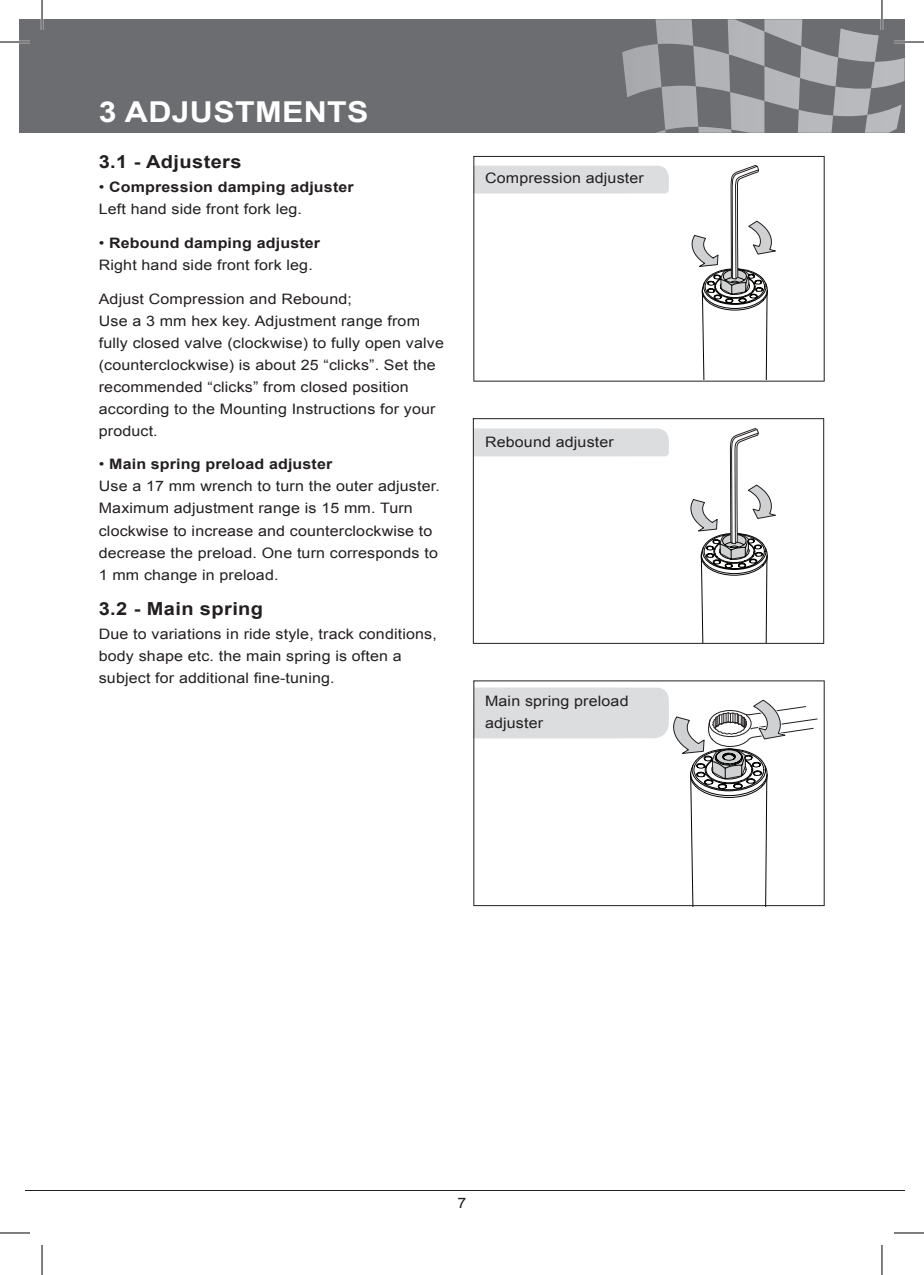
<style>
.page{position:relative;width:924px;height:1275px;background:#fff}
.page>*{position:absolute;margin:0;border:0;box-sizing:border-box;transform-origin:0 0}
.t1{font:700 28.8px "Arial";letter-spacing:.01em;color:#fff;scale:1.11 1}
.t2{font:700 18px "Arial";letter-spacing:.02em;color:#231f20;scale:1.11 1}
.t3{font:14.4px/22px "Arial";letter-spacing:.01em;color:#231f20;scale:1.11 1}
.s1{font-weight:700}
</style>
<div class="page">
<div style="left:19px;top:19px;width:885px;height:114px;background:#6c6d70"></div>
<svg style="left:622px;top:19px;width:282px;height:114px"></svg>
<hr style="left:25px;top:1190px;width:879px;height:1px;background:#231f20">
<svg style="left:473px;top:156px;width:351px;height:226px"></svg>
<svg style="left:472px;top:418px;width:351px;height:226px"></svg>
<svg style="left:689px;top:428px;width:87px;height:214px"></svg>
<svg style="left:473px;top:680px;width:351px;height:226px"></svg>
<hr style="left:0;top:41px;width:30px;height:2px;background:#fff">
<hr style="left:893px;top:41px;width:30px;height:2px;background:#fff">
<hr style="left:41px;top:0;width:2px;height:30px;background:#fff">
<hr style="left:880px;top:0;width:2px;height:30px;background:#fff">
<hr style="left:0;top:42px;width:30px;height:1px;background:#000">
<hr style="left:893px;top:42px;width:30px;height:1px;background:#000">
<hr style="left:0;top:1232px;width:30px;height:1px;background:#000">
<hr style="left:893px;top:1232px;width:30px;height:1px;background:#000">
<hr style="left:42px;top:0;width:1px;height:30px;background:#000">
<hr style="left:42px;top:1245px;width:1px;height:30px;background:#000">
<hr style="left:881px;top:0;width:1px;height:30px;background:#000">
<hr style="left:881px;top:1245px;width:1px;height:30px;background:#000">
<h1 class="t1" style="left:99px;top:93px;width:244px">3 ADJUSTMENTS</h1>
<p class="t2" style="left:99px;top:150px;width:130px">3.1 - Adjusters</p>
<p class="t3" style="left:99px;top:176px;width:231px">• <span class="s1">Compression damping adjuster<br></span>Left hand side front fork leg.</p>
<p class="t3" style="left:99px;top:232px;width:201px">• <span class="s1">Rebound damping adjuster<br></span>Right hand side front fork leg.</p>
<p class="t3" style="left:99px;top:288px;width:312px">Adjust Compression and Rebound;<br>Use a 3 mm hex key. Adjustment range from fully closed valve (clockwise) to fully open valve (counterclockwise) is about 25 “clicks”. Set the recommended “clicks” from closed position according to the Mounting Instructions for your product.</p>
<p class="t3" style="left:99px;top:453px;width:308px">• <span class="s1">Main spring preload adjuster<br></span>Use a 17 mm wrench to turn the outer adjuster.<br>Maximum adjustment range is 15 mm. Turn clockwise to increase and counterclockwise to decrease the preload. One turn corresponds to 1 mm change in preload.</p>
<p class="t2" style="left:99px;top:596px;width:149px">3.2 - Main spring</p>
<p class="t3" style="left:99px;top:623px;width:306px">Due to variations in ride style, track conditions, body shape etc. the main spring is often a subject for additional fine-tuning.</p>
<p class="t3" style="left:485px;top:168px;width:144px">Compression adjuster</p>
<p class="t3" style="left:485px;top:431px;width:117px">Rebound adjuster</p>
<p class="t3" style="left:485px;top:690px;width:131px">Main spring preload adjuster</p>
<p class="t3" style="left:457px;top:1191px;width:10px">7</p>
</div>
